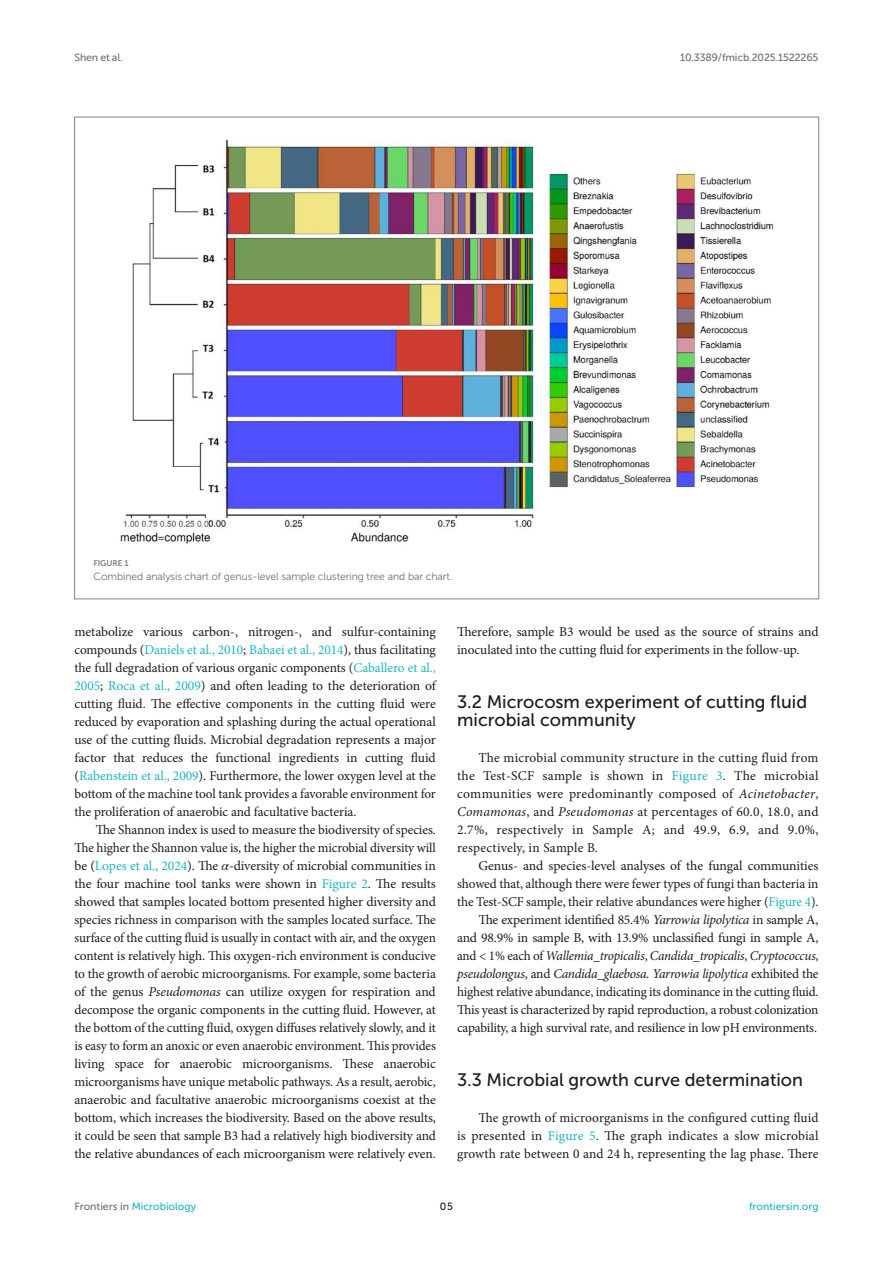
<style>
.page{position:relative;width:893px;height:1263px;background:#fff}
.page>*{position:absolute;margin:0;border:0;box-sizing:border-box;transform-origin:0 0}
.HEAD_2{font:18px/18px "Museo Sans 500";color:#1b1c1b}
.TEXT{font:13.5px/18px "Minion Pro";letter-spacing:-.005em;color:#1b1c1b;text-align:justify}
.FIG_LEG{font:10.5px "Museo Sans 300";letter-spacing:-.01em;color:#706f70}
.t1{font:10.5px "Museo Sans 500";color:#1db5c3}
.t2{font:10.5px "Museo Sans 500";letter-spacing:-.015em;color:#706f70}
.t3{font:10.5px "Museo Sans 500";color:#1b1c1b}
.FIG_HD{font:8.25px "Museo Sans 700";letter-spacing:-.01em;color:#7e7f7f}
.s1{color:#1db5c3}
.s2{font-family:"STIX General";font-style:italic}
.s3{font-style:italic}
.s4{color:#706f70}
</style>
<div class="page">
<img style="left:120px;top:139px;width:654px;height:405px">
<p class="t2" style="left:74px;top:51px;width:50px">Shen et al.</p>
<p class="t2" style="left:680px;top:51px;width:140px">10.3389/fmicb.2025.1522265</p>
<p class="FIG_HD" style="left:94px;top:559px;width:37px">FIGURE 1</p>
<p class="FIG_LEG" style="left:94px;top:571px;width:361px">Combined analysis chart of genus-level sample clustering tree and bar chart.</p>
<p class="TEXT" style="left:74px;top:623px;width:363px">metabolize various carbon-, nitrogen-, and sulfur-containing compounds (<span class="s1">Daniels et al., 2010</span>; <span class="s1">Babaei et al., 2014</span>), thus facilitating the full degradation of various organic components (<span class="s1">Caballero et al., 2005</span>; <span class="s1">Roca et al., 2009</span>) and often leading to the deterioration of cutting fluid. The effective components in the cutting fluid were reduced by evaporation and splashing during the actual operational use of the cutting fluids. Microbial degradation represents a major factor that reduces the functional ingredients in cutting fluid (<span class="s1">Rabenstein et al., 2009</span>). Furthermore, the lower oxygen level at the bottom of the machine tool tank provides a favorable environment for the proliferation of anaerobic and facultative bacteria.</p>
<p class="TEXT" style="left:74px;top:821px;width:363px;text-indent:21px">The Shannon index is used to measure the biodiversity of species.<br>The higher the Shannon value is, the higher the microbial diversity will be (<span class="s1">Lopes et al., 2024</span>). The <span class="s2">α</span>-diversity of microbial communities in the four machine tool tanks were shown in <span class="s1">Figure 2</span>. The results showed that samples located bottom presented higher diversity and species richness in comparison with the samples located surface. The surface of the cutting fluid is usually in contact with air, and the oxygen content is relatively high. This oxygen-rich environment is conducive to the growth of aerobic microorganisms. For example, some bacteria of the genus <span class="s3">Pseudomonas</span> can utilize oxygen for respiration and decompose the organic components in the cutting fluid. However, at the bottom of the cutting fluid, oxygen diffuses relatively slowly, and it is easy to form an anoxic or even anaerobic environment. This provides living space for anaerobic microorganisms. These anaerobic microorganisms have unique metabolic pathways. As a result, aerobic, anaerobic and facultative anaerobic microorganisms coexist at the bottom, which increases the biodiversity. Based on the above results, it could be seen that sample B3 had a relatively high biodiversity and the relative abundances of each microorganism were relatively even.</p>
<p class="TEXT" style="left:457px;top:623px;width:363px">Therefore, sample B3 would be used as the source of strains and inoculated into the cutting fluid for experiments in the follow-up.</p>
<p class="HEAD_2" style="left:457px;top:693px;width:351px">3.2 Microcosm experiment of cutting fluid microbial community</p>
<p class="TEXT" style="left:457px;top:749px;width:363px;text-indent:21px">The microbial community structure in the cutting fluid from the Test-SCF sample is shown in <span class="s1">Figure 3</span>. The microbial communities were predominantly composed of <span class="s3">Acinetobacter</span>, <span class="s3">Comamonas</span>, and <span class="s3">Pseudomonas</span> at percentages of 60.0, 18.0, and 2.7%, respectively in Sample A; and 49.9, 6.9, and 9.0%, respectively, in Sample B.</p>
<p class="TEXT" style="left:457px;top:857px;width:363px;text-indent:21px">Genus- and species-level analyses of the fungal communities showed that, although there were fewer types of fungi than bacteria in the Test-SCF sample, their relative abundances were higher (<span class="s1">Figure 4</span>).</p>
<p class="TEXT" style="left:457px;top:911px;width:363px;text-indent:21px">The experiment identified 85.4% <span class="s3">Yarrowia lipolytica</span> in sample A, and 98.9% in sample B, with 13.9% unclassified fungi in sample A, and &lt; 1% each of <span class="s3">Wallemia_tropicalis</span>, <span class="s3">Candida_tropicalis</span>, <span class="s3">Cryptococcus</span>, <span class="s3">pseudolongus</span>, and <span class="s3">Candida_glaebosa. Yarrowia lipolytica</span> exhibited the highest relative abundance, indicating its dominance in the cutting fluid.<br>This yeast is characterized by rapid reproduction, a robust colonization capability, a high survival rate, and resilience in low pH environments.</p>
<p class="HEAD_2" style="left:457px;top:1071px;width:347px">3.3 Microbial growth curve determination</p>
<p class="TEXT" style="left:457px;top:1109px;width:363px;text-indent:21px">The growth of microorganisms in the configured cutting fluid is presented in <span class="s1">Figure 5</span>. The graph indicates a slow microbial growth rate between 0 and 24 h, representing the lag phase. There</p>
<p class="t1" style="left:74px;top:1200px;width:123px"><span class="s4">Frontiers in</span> Microbiology</p>
<p class="t3" style="left:440px;top:1200px;width:14px">05</p>
<p class="t1" style="left:749px;top:1200px;width:71px">frontiersin.org</p>
</div>
